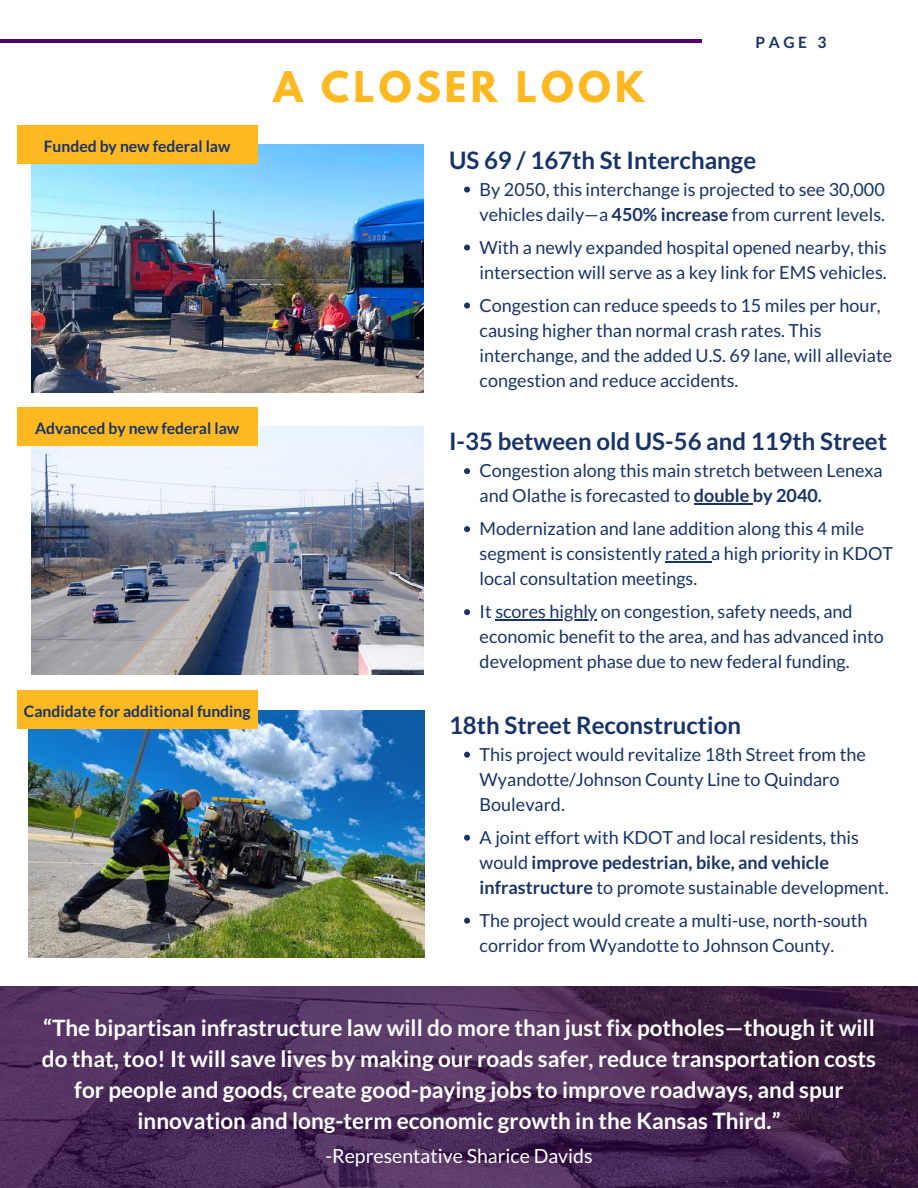
<style>
.page{position:relative;width:918px;height:1188px;background:#fff}
.page>*{position:absolute;margin:0;border:0;box-sizing:border-box;transform-origin:0 0}
.t1{font:700 37.35px "League Spartan";letter-spacing:.11em;color:#fdb822}
.t2{font:700 24px "Lato";color:#173367}
.t3{font:700 22.5px/31.2px "Lato";color:#fff;text-align:center}
.t4{font:19.5px "Lato";color:#fff}
.t5{font:18px/25px "Lato";color:#173367}
.t6{font:700 15.75px "Lato";color:#173367}
.t7{font:700 15.6px "Lato";color:#173367}
.s1{font-weight:700}
</style>
<div class="page">
<hr style="left:0;top:40px;width:702px;height:3px;background:#510472">
<img style="left:32px;top:145px;width:391px;height:247px">
<svg style="left:0;top:986px;width:918px;height:202px;background:#492955"></svg>
<img style="left:29px;top:710px;width:396px;height:248px">
<div style="left:17px;top:691px;width:241px;height:38px;background:#fdb822"></div>
<img style="left:32px;top:427px;width:391px;height:247px">
<div style="left:17px;top:407px;width:241px;height:39px;background:#fdb822"></div>
<div style="left:17px;top:126px;width:241px;height:38px;background:#fdb822"></div>
<svg style="left:464px;top:187px;width:6px;height:6px"></svg>
<svg style="left:464px;top:245px;width:6px;height:6px"></svg>
<svg style="left:464px;top:303px;width:6px;height:6px"></svg>
<svg style="left:464px;top:468px;width:6px;height:6px"></svg>
<hr style="left:694px;top:503px;width:55px;height:2px;background:#173367">
<svg style="left:464px;top:526px;width:6px;height:6px"></svg>
<hr style="left:665px;top:561px;width:46px;height:2px;background:#173367">
<svg style="left:464px;top:609px;width:6px;height:6px"></svg>
<hr style="left:495px;top:619px;width:102px;height:2px;background:#173367">
<svg style="left:464px;top:752px;width:6px;height:6px"></svg>
<svg style="left:464px;top:835px;width:6px;height:6px"></svg>
<svg style="left:464px;top:918px;width:6px;height:6px"></svg>
<p class="t6" style="left:44px;top:136px;width:188px">Funded by new federal law</p>
<p class="t6" style="left:35px;top:418px;width:206px">Advanced by new federal law</p>
<p class="t6" style="left:24px;top:702px;width:228px">Candidate for additional funding</p>
<h1 class="t1" style="left:273px;top:68px;width:373px">A CLOSER LOOK</h1>
<p class="t7" style="left:756px;top:32px;width:72px">PAGE 3</p>
<h2 class="t2" style="left:449px;top:145px;width:309px">US 69 / 167th St Interchange</h2>
<p class="t5" style="left:480px;top:176px;width:407px">By 2050, this interchange is projected to see 30,000 vehicles daily—a <span class="s1">450% increase</span> from current levels.</p>
<p class="t5" style="left:480px;top:234px;width:409px">With a newly expanded hospital opened nearby, this intersection will serve as a key link for EMS vehicles.</p>
<p class="t5" style="left:480px;top:292px;width:414px">Congestion can reduce speeds to 15 miles per hour, causing higher than normal crash rates. This interchange, and the added U.S. 69 lane, will alleviate congestion and reduce accidents.</p>
<h2 class="t2" style="left:449px;top:426px;width:439px">I-35 between old US-56 and 119th Street</h2>
<p class="t5" style="left:480px;top:458px;width:405px">Congestion along this main stretch between Lenexa and Olathe is forecasted to <span class="s1">double by 2040.</span></p>
<p class="t5" style="left:480px;top:516px;width:415px">Modernization and lane addition along this 4 mile segment is consistently rated a high priority in KDOT local consultation meetings.</p>
<p class="t5" style="left:480px;top:599px;width:406px">It scores highly on congestion, safety needs, and economic benefit to the area, and has advanced into development phase due to new federal funding.</p>
<h2 class="t2" style="left:449px;top:710px;width:293px">18th Street Reconstruction</h2>
<p class="t5" style="left:480px;top:741px;width:388px">This project would revitalize 18th Street from the<br>Wyandotte/Johnson County Line to Quindaro<br>Boulevard.</p>
<p class="t5" style="left:480px;top:824px;width:410px">A joint effort with KDOT and local residents, this would <span class="s1">improve pedestrian, bike, and vehicle infrastructure</span> to promote sustainable development.</p>
<p class="t5" style="left:480px;top:907px;width:390px">The project would create a multi-use, north-south corridor from Wyandotte to Johnson County.</p>
<p class="t3" style="left:42px;top:1012px;width:836px">“The bipartisan infrastructure law will do more than just fix potholes—though it will do that, too! It will save lives by making our roads safer, reduce transportation costs for people and goods, create good-paying jobs to improve roadways, and spur innovation and long-term economic growth in the Kansas Third.”</p>
<p class="t4" style="left:325px;top:1144px;width:269px">-Representative Sharice Davids</p>
</div>
